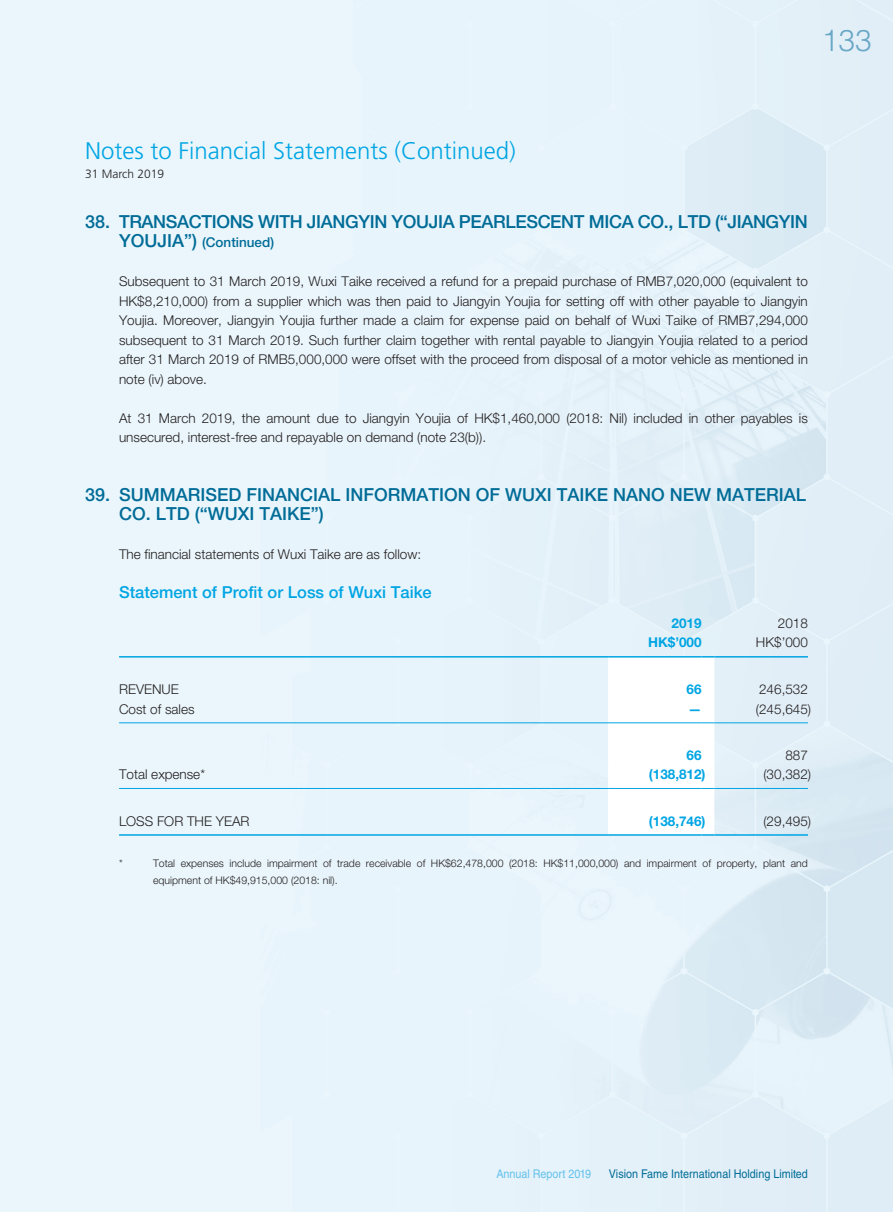
<style>
.page{position:relative;width:893px;height:1212px;background:#fff}
.page>*{position:absolute;margin:0;border:0;box-sizing:border-box;transform-origin:0 0}
.t1{font:300 30px "Helvetica LT Std";color:#69a7c7}
.t2{font:300 24px "Frutiger LT Std";color:#00a5e3}
.t3{font:500 18px/19.5px "Helvetica Neue LT Std";color:#006c97}
.t4{font:500 18px "Helvetica Neue LT Std";letter-spacing:-.02em;color:#006c97}
.t5{font:500 16.5px "Helvetica Neue LT Std";color:#00a5e3}
.t6{font:300 13.5px/19.5px "Helvetica Neue LT Std";color:#231f20;text-align:justify}
.t7{font:700 13.5px "Helvetica Neue LT Std";color:#00a5e3}
.t8{font:500 13.5px "Helvetica Neue LT Std";color:#006c97}
.t9{font:12px "Helvetica LT Std";color:#006c97;scale:.9 1}
.t10{font:12px "Helvetica LT Std";color:#63c1ed;scale:.9 1}
.t11{font:300 12px "Frutiger LT Std";color:#231f20}
.t12{font:300 10.5px/16.5px "Helvetica Neue LT Std";color:#231f20}
.s1{font-size:18px}
</style>
<div class="page">
<img style="left:0;top:0;width:893px;height:1212px">
<hr style="left:119px;top:834px;width:489px;height:2px;background:#00a5e3">
<hr style="left:714px;top:834px;width:94px;height:2px;background:#00a5e3">
<hr style="left:119px;top:656px;width:489px;height:1px;background:#00a5e3">
<hr style="left:714px;top:656px;width:94px;height:1px;background:#00a5e3">
<hr style="left:119px;top:722px;width:489px;height:1px;background:#00a5e3">
<hr style="left:714px;top:722px;width:94px;height:1px;background:#00a5e3">
<hr style="left:119px;top:788px;width:489px;height:1px;background:#00a5e3">
<svg style="left:608px;top:656px;width:106px;height:180px"></svg>
<hr style="left:714px;top:788px;width:94px;height:1px;background:#00a5e3">
<h1 class="t1" style="left:822px;top:22px;width:52px">133</h1>
<h2 class="t2" style="left:85px;top:137px;width:432px">Notes to Financial Statements (Continued)</h2>
<p class="t11" style="left:85px;top:167px;width:81px">31 March 2019</p>
<h3 class="t4" style="left:85px;top:210px;width:724px">38. TRANSACTIONS WITH JIANGYIN YOUJIA PEARLESCENT MICA CO., LTD (“JIANGYIN</h3>
<p class="t8" style="left:119px;top:234px;width:157px"><span class="s1">YOUJIA”)</span> (Continued)</p>
<p class="t6" style="left:119px;top:271px;width:690px">Subsequent to 31 March 2019, Wuxi Taike received a refund for a prepaid purchase of RMB7,020,000 (equivalent to HK$8,210,000) from a supplier which was then paid to Jiangyin Youjia for setting off with other payable to Jiangyin Youjia. Moreover, Jiangyin Youjia further made a claim for expense paid on behalf of Wuxi Taike of RMB7,294,000 subsequent to 31 March 2019. Such further claim together with rental payable to Jiangyin Youjia related to a period after 31 March 2019 of RMB5,000,000 were offset with the proceed from disposal of a motor vehicle as mentioned in note (iv) above.</p>
<p class="t6" style="left:119px;top:408px;width:690px">At 31 March 2019, the amount due to Jiangyin Youjia of HK$1,460,000 (2018: Nil) included in other payables is unsecured, interest-free and repayable on demand (note 23(b)).</p>
<h3 class="t3" style="left:119px;top:484px;width:689px;text-indent:-34px">39. SUMMARISED FINANCIAL INFORMATION OF WUXI TAIKE NANO NEW MATERIAL<br>CO. LTD (“WUXI TAIKE”)</h3>
<p class="t6" style="left:119px;top:544px;width:304px">The financial statements of Wuxi Taike are as follow:</p>
<p class="t5" style="left:119px;top:582px;width:314px">Statement of Profit or Loss of Wuxi Taike</p>
<p class="t7" style="left:672px;top:615px;width:32px">2019</p>
<p class="t6" style="left:778px;top:613px;width:32px">2018</p>
<p class="t7" style="left:648px;top:634px;width:55px">HK$’000</p>
<p class="t6" style="left:756px;top:632px;width:54px">HK$’000</p>
<p class="t6" style="left:119px;top:679px;width:61px">REVENUE</p>
<p class="t7" style="left:687px;top:681px;width:17px">66</p>
<p class="t6" style="left:759px;top:679px;width:50px">246,532</p>
<p class="t6" style="left:119px;top:699px;width:77px">Cost of sales</p>
<p class="t7" style="left:688px;top:700px;width:15px">—</p>
<p class="t6" style="left:756px;top:699px;width:57px">(245,645)</p>
<p class="t7" style="left:687px;top:747px;width:17px">66</p>
<p class="t6" style="left:785px;top:745px;width:24px">887</p>
<p class="t6" style="left:119px;top:764px;width:88px">Total expense*</p>
<p class="t7" style="left:649px;top:766px;width:58px">(138,812)</p>
<p class="t6" style="left:763px;top:764px;width:49px">(30,382)</p>
<p class="t6" style="left:119px;top:811px;width:132px">LOSS FOR THE YEAR</p>
<p class="t7" style="left:649px;top:812px;width:58px">(138,746)</p>
<p class="t6" style="left:763px;top:811px;width:49px">(29,495)</p>
<p class="t12" style="left:119px;top:855px;width:5px">*</p>
<p class="t12" style="left:153px;top:855px;width:656px">Total expenses include impairment of trade receivable of HK$62,478,000 (2018: HK$11,000,000) and impairment of property, plant and equipment of HK$49,915,000 (2018: nil).</p>
<p class="t10" style="left:496px;top:1167px;width:107px">Annual Report 2019</p>
<p class="t9" style="left:609px;top:1167px;width:223px">Vision Fame International Holding Limited</p>
</div>
